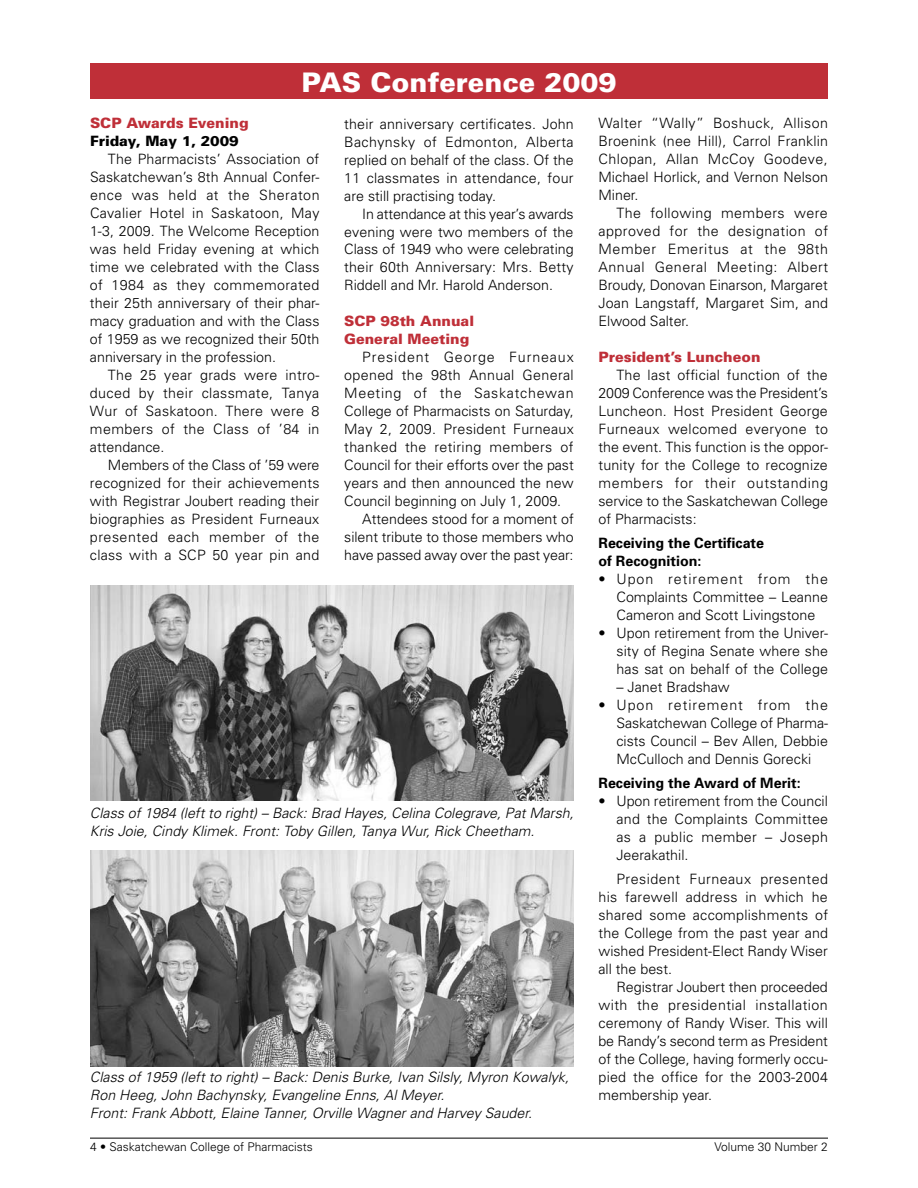
<style>
.page{position:relative;width:918px;height:1188px;background:#fff}
.page>*{position:absolute;margin:0;border:0;box-sizing:border-box;transform-origin:0 0}
.t1{font:900 27px "Univers";color:#fff}
.t2{font:300 14.25px/18px "Univers";color:#000;text-align:justify}
.t3{font:italic 300 14.25px/18px "Univers";color:#000}
.t4{font:900 14.25px/18px "Univers";color:#bf2f38}
.t5{font:700 14.25px/18px "Univers";color:#000}
.t6{font:300 14.25px "Univers";letter-spacing:.025em;color:#000}
.t7{font:300 14.25px "Univers";letter-spacing:.02em;color:#000}
.t8{font:300 14.25px "Univers";letter-spacing:.05em;color:#000}
.t9{font:300 14.25px "Univers";letter-spacing:.06em;color:#000}
.t10{font:900 14.25px "Univers";color:#000}
.t11{font:300 12px "Univers";color:#000}
</style>
<div class="page">
<hr style="left:90px;top:1138px;width:738px;height:1px;background:#000">
<div style="left:90px;top:63px;width:738px;height:36px;background:#bf2f38"></div>
<img style="left:90px;top:585px;width:484px;height:216px">
<img style="left:90px;top:850px;width:484px;height:216px">
<h1 class="t1" style="left:301px;top:65px;width:317px">PAS Conference 2009</h1>
<p class="t2" style="left:344px;top:114px;width:231px">their anniversary certificates. John Bachynsky of Edmonton, Alberta replied on behalf of the class. Of the 11 classmates in attendance, four are still practising today.</p>
<p class="t2" style="left:344px;top:204px;width:231px;text-indent:18px">In attendance at this year’s awards evening were two members of the Class of 1949 who were celebrating their 60th Anniversary: Mrs. Betty Riddell and Mr. Harold Anderson.</p>
<p class="t4" style="left:344px;top:312px;width:131px">SCP 98th Annual<br>General Meeting</p>
<p class="t9" style="left:362px;top:349px;width:213px">President George Furneaux</p>
<p class="t6" style="left:344px;top:367px;width:231px">opened the 98th Annual General</p>
<p class="t8" style="left:344px;top:385px;width:231px">Meeting of the Saskatchewan</p>
<p class="t2" style="left:344px;top:402px;width:231px">College of Pharmacists on Saturday,</p>
<p class="t7" style="left:344px;top:421px;width:231px">May 2, 2009. President Furneaux</p>
<p class="t6" style="left:344px;top:439px;width:231px">thanked the retiring members of</p>
<p class="t2" style="left:344px;top:456px;width:231px">Council for their efforts over the past</p>
<p class="t2" style="left:344px;top:474px;width:231px">years and then announced the new</p>
<p class="t2" style="left:344px;top:492px;width:219px">Council beginning on July 1, 2009.</p>
<p class="t2" style="left:362px;top:510px;width:213px">Attendees stood for a moment of</p>
<p class="t2" style="left:344px;top:528px;width:231px">silent tribute to those members who</p>
<p class="t2" style="left:344px;top:546px;width:231px">have passed away over the past year:</p>
<p class="t4" style="left:90px;top:114px;width:160px">SCP Awards Evening</p>
<p class="t10" style="left:90px;top:132px;width:150px">Friday, May 1, 2009</p>
<p class="t2" style="left:90px;top:150px;width:231px;text-indent:18px">The Pharmacists’ Association of Saskatchewan’s 8th Annual Confer&shy;ence was held at the Sheraton Cavalier Hotel in Saskatoon, May 1-3, 2009. The Welcome Reception was held Friday evening at which time we celebrated with the Class of 1984 as they commemorated their 25th anniversary of their phar&shy;macy graduation and with the Class of 1959 as we recognized their 50th anniversary in the profession.</p>
<p class="t2" style="left:90px;top:366px;width:231px;text-indent:18px">The 25 year grads were intro&shy;duced by their classmate, Tanya Wur of Saskatoon. There were 8 members of the Class of ’84 in attendance.</p>
<p class="t2" style="left:90px;top:456px;width:231px;text-indent:18px">Members of the Class of ’59 were recognized for their achievements with Registrar Joubert reading their biographies as President Furneaux presented each member of the class with a SCP 50 year pin and</p>
<p class="t2" style="left:598px;top:114px;width:231px">Walter “Wally” Boshuck, Allison Broenink (nee Hill), Carrol Franklin Chlopan, Allan McCoy Goodeve, Michael Horlick, and Vernon Nelson Miner.</p>
<p class="t2" style="left:598px;top:204px;width:231px;text-indent:18px">The following members were approved for the designation of Member Emeritus at the 98th Annual General Meeting: Albert Broudy, Donovan Einarson, Margaret Joan Langstaff, Margaret Sim, and Elwood Salter.</p>
<p class="t4" style="left:598px;top:348px;width:164px">President’s Luncheon</p>
<p class="t2" style="left:598px;top:366px;width:231px;text-indent:18px">The last official function of the 2009 Conference was the President’s Luncheon. Host President George Furneaux welcomed everyone to the event. This function is the oppor&shy;tunity for the College to recognize members for their outstanding service to the Saskatchewan College of Pharmacists:</p>
<p class="t5" style="left:598px;top:534px;width:167px">Receiving the Certificate of Recognition:</p>
<p class="t2" style="left:616px;top:570px;width:213px;text-indent:-18px">• Upon retirement from the Complaints Committee – Leanne Cameron and Scott Livingstone</p>
<p class="t2" style="left:616px;top:624px;width:213px;text-indent:-18px">• Upon retirement from the Univer&shy;sity of Regina Senate where she has sat on behalf of the College</p>
<p class="t2" style="left:616px;top:678px;width:115px">– Janet Bradshaw</p>
<p class="t2" style="left:616px;top:696px;width:213px;text-indent:-18px">• Upon retirement from the Saskatchewan College of Pharma&shy;cists Council – Bev Allen, Debbie McCulloch and Dennis Gorecki</p>
<p class="t5" style="left:598px;top:774px;width:204px">Receiving the Award of Merit:</p>
<p class="t2" style="left:616px;top:792px;width:213px;text-indent:-18px">• Upon retirement from the Council and the Complaints Committee as a public member – Joseph Jeerakathil.</p>
<p class="t2" style="left:598px;top:870px;width:231px;text-indent:18px">President Furneaux presented his farewell address in which he shared some accomplishments of the College from the past year and wished President-Elect Randy Wiser all the best.</p>
<p class="t2" style="left:598px;top:978px;width:231px;text-indent:18px">Registrar Joubert then proceeded with the presidential installation ceremony of Randy Wiser. This will be Randy’s second term as President of the College, having formerly occu&shy;pied the office for the 2003-2004 membership year.</p>
<p class="t3" style="left:90px;top:803px;width:485px">Class of 1984 (left to right) – Back: Brad Hayes, Celina Colegrave, Pat Marsh,<br>Kris Joie, Cindy Klimek. Front: Toby Gillen, Tanya Wur, Rick Cheetham.</p>
<p class="t3" style="left:90px;top:1068px;width:481px">Class of 1959 (left to right) – Back: Denis Burke, Ivan Silsly, Myron Kowalyk,<br>Ron Heeg, John Bachynsky, Evangeline Enns, Al Meyer.<br>Front: Frank Abbott, Elaine Tanner, Orville Wagner and Harvey Sauder.</p>
<p class="t11" style="left:90px;top:1140px;width:224px">4 • Saskatchewan College of Pharmacists</p>
<p class="t11" style="left:715px;top:1140px;width:115px">Volume 30 Number 2</p>
</div>
